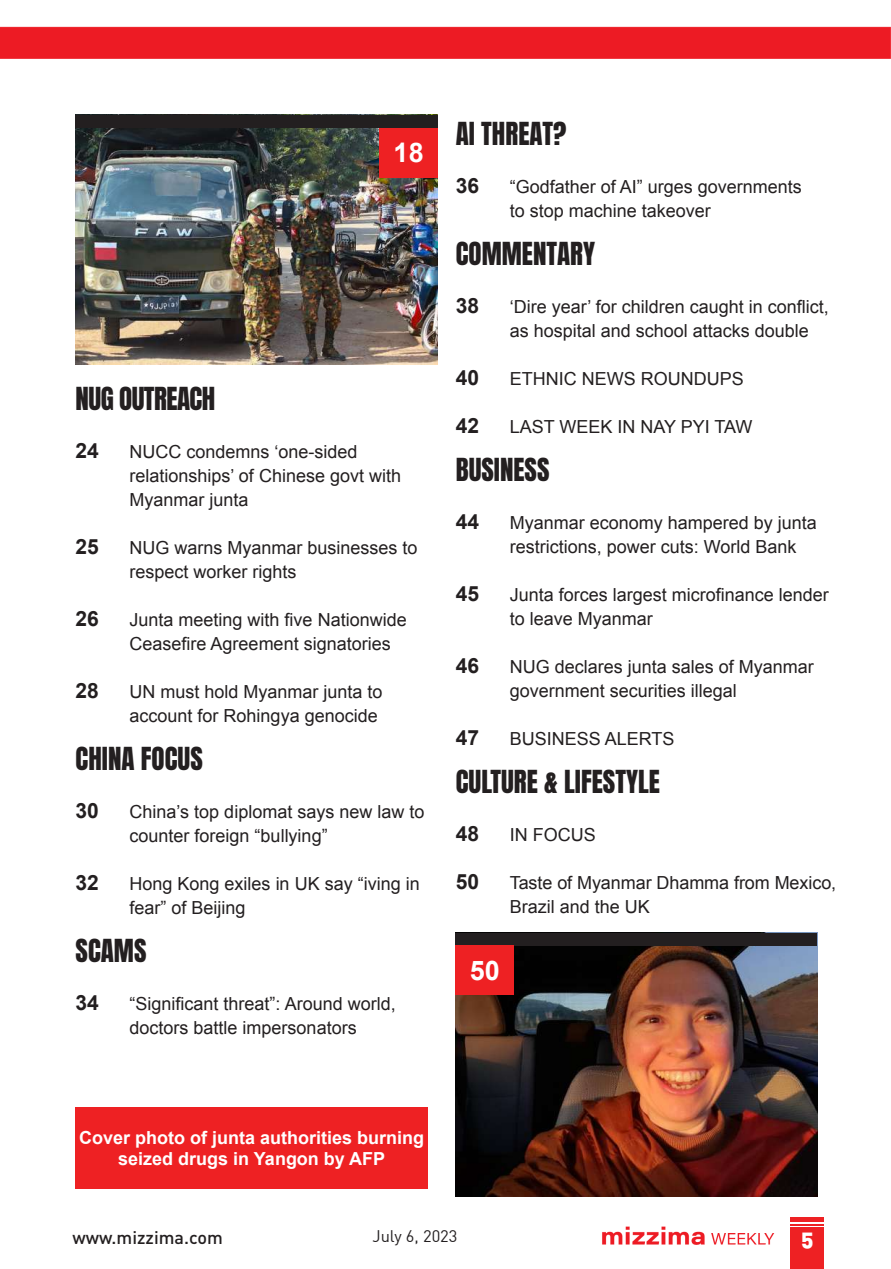
<style>
.page{position:relative;width:891px;height:1269px;background:#fff}
.page>*{position:absolute;margin:0;border:0;box-sizing:border-box;transform-origin:0 0}
.t1{font:27px "Anton";color:#231f20}
.t2{font:27px "Anton";letter-spacing:-.02em;color:#231f20}
.t3{font:700 27px "Arial";color:#fff}
.t4{font:22.5px "DIN Black Alternate";color:#fff}
.t5{font:700 21px "Arial";color:#231f20}
.t6{font:18px/24px "Arial";color:#231f20}
.t7{font:700 18px/21.6px "Arial";color:#fff;text-align:center}
.t8{font:500 18px "DIN";color:#231f20}
.t9{font:16.5px "DIN";color:#231f20}
</style>
<div class="page">
<img style="left:602px;top:1226px;width:173px;height:19px">
<hr style="left:791px;top:1217px;width:33px;height:4px;background:#ee2123">
<hr style="left:791px;top:1224px;width:33px;height:2px;background:#ee2123">
<div style="left:791px;top:1228px;width:33px;height:41px;background:#ee2123"></div>
<img style="left:0;top:26px;width:891px;height:33px">
<img style="left:76px;top:128px;width:362px;height:236px">
<img style="left:456px;top:946px;width:361px;height:250px">
<div style="left:76px;top:1107px;width:352px;height:82px;background:#ee2123"></div>
<div style="left:76px;top:115px;width:362px;height:13px;background:#231f20"></div>
<div style="left:456px;top:933px;width:361px;height:13px;background:#231f20"></div>
<div style="left:380px;top:128px;width:58px;height:49px;background:#ee2123"></div>
<div style="left:456px;top:946px;width:58px;height:49px;background:#ee2123"></div>
<h1 class="t3" style="left:394px;top:135px;width:32px">18</h1>
<h1 class="t2" style="left:76px;top:385px;width:141px">NUG OUTREACH</h1>
<p class="t5" style="left:76px;top:437px;width:25px">24</p>
<p class="t6" style="left:130px;top:440px;width:273px">NUCC condemns ‘one-sided relationships’ of Chinese govt with<br>Myanmar junta</p>
<p class="t5" style="left:76px;top:533px;width:25px">25</p>
<p class="t6" style="left:130px;top:536px;width:290px">NUG warns Myanmar businesses to respect worker rights</p>
<p class="t5" style="left:76px;top:605px;width:25px">26</p>
<p class="t6" style="left:130px;top:608px;width:279px">Junta meeting with five Nationwide<br>Ceasefire Agreement signatories</p>
<p class="t5" style="left:76px;top:677px;width:25px">28</p>
<p class="t6" style="left:130px;top:680px;width:255px">UN must hold Myanmar junta to account for Rohingya genocide</p>
<h1 class="t1" style="left:76px;top:745px;width:129px">CHINA FOCUS</h1>
<p class="t5" style="left:76px;top:797px;width:25px">30</p>
<p class="t6" style="left:130px;top:800px;width:296px">China’s top diplomat says new law to counter foreign “bullying”</p>
<p class="t5" style="left:76px;top:869px;width:25px">32</p>
<p class="t6" style="left:130px;top:872px;width:292px">Hong Kong exiles in UK say “iving in fear” of Beijing</p>
<h1 class="t1" style="left:76px;top:937px;width:72px">SCAMS</h1>
<p class="t5" style="left:76px;top:989px;width:25px">34</p>
<p class="t6" style="left:130px;top:992px;width:268px">“Significant threat”: Around world, doctors battle impersonators</p>
<h1 class="t1" style="left:456px;top:120px;width:112px">AI THREAT?</h1>
<p class="t5" style="left:456px;top:172px;width:25px">36</p>
<p class="t6" style="left:510px;top:175px;width:294px">“Godfather of AI” urges governments to stop machine takeover</p>
<h1 class="t1" style="left:456px;top:240px;width:141px">COMMENTARY</h1>
<p class="t5" style="left:456px;top:292px;width:25px">38</p>
<p class="t6" style="left:510px;top:295px;width:321px">‘Dire year’ for children caught in conflict, as hospital and school attacks double</p>
<p class="t5" style="left:456px;top:364px;width:25px">40</p>
<p class="t6" style="left:510px;top:367px;width:235px">ETHNIC NEWS ROUNDUPS</p>
<p class="t5" style="left:456px;top:412px;width:25px">42</p>
<p class="t6" style="left:510px;top:415px;width:244px">LAST WEEK IN NAY PYI TAW</p>
<h1 class="t1" style="left:456px;top:456px;width:95px">BUSINESS</h1>
<p class="t5" style="left:456px;top:508px;width:25px">44</p>
<p class="t6" style="left:510px;top:511px;width:309px">Myanmar economy hampered by junta restrictions, power cuts: World Bank</p>
<p class="t5" style="left:456px;top:580px;width:25px">45</p>
<p class="t6" style="left:510px;top:583px;width:321px">Junta forces largest microfinance lender to leave Myanmar</p>
<p class="t5" style="left:456px;top:652px;width:25px">46</p>
<p class="t6" style="left:510px;top:655px;width:306px">NUG declares junta sales of Myanmar government securities illegal</p>
<p class="t5" style="left:456px;top:724px;width:25px">47</p>
<p class="t6" style="left:510px;top:727px;width:166px">BUSINESS ALERTS</p>
<h1 class="t1" style="left:456px;top:768px;width:206px">CULTURE &amp; LIFESTYLE</h1>
<p class="t5" style="left:456px;top:820px;width:25px">48</p>
<p class="t6" style="left:510px;top:823px;width:88px">IN FOCUS</p>
<p class="t5" style="left:456px;top:868px;width:25px">50</p>
<p class="t6" style="left:510px;top:871px;width:328px">Taste of Myanmar Dhamma from Mexico,<br>Brazil and the UK</p>
<h1 class="t3" style="left:470px;top:953px;width:32px">50</h1>
<p class="t7" style="left:79px;top:1127px;width:347px">Cover photo of junta authorities burning seized drugs in Yangon by AFP</p>
<p class="t8" style="left:72px;top:1226px;width:152px">www.mizzima.com</p>
<p class="t9" style="left:372px;top:1226px;width:87px">July 6, 2023</p>
<p class="t4" style="left:801px;top:1223px;width:14px">5</p>
</div>
